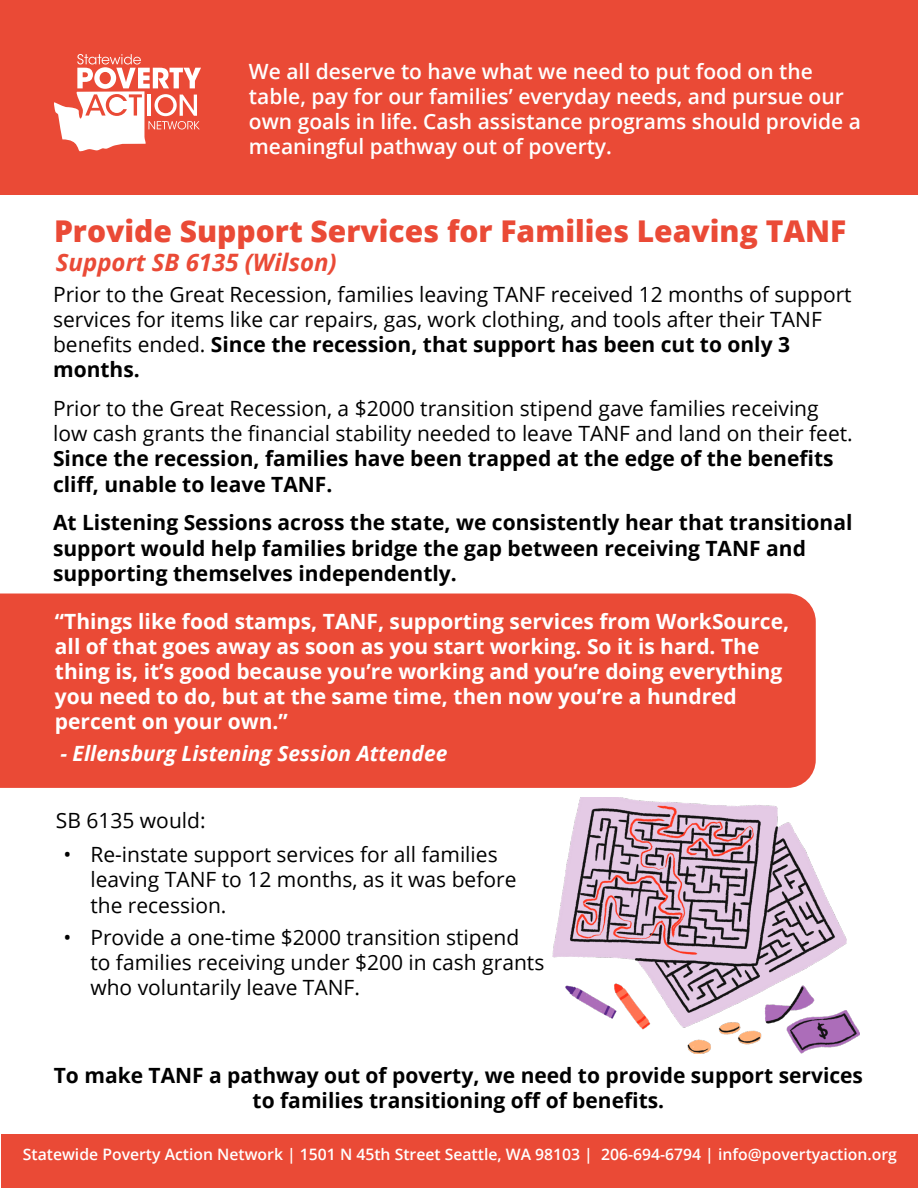
<style>
.page{position:relative;width:918px;height:1188px;background:#fff}
.page>*{position:absolute;margin:0;border:0;box-sizing:border-box;transform-origin:0 0}
.t1{font:800 30px "Open Sans";color:#ea4a36}
.t2{font:italic 700 24px "Open Sans";color:#ea4a36}
.t3{font:21px/25.2px "Open Sans";color:#000}
.t4{font:700 21px/25.2px "Open Sans";color:#000}
.t5{font:700 21px/25.2px "Open Sans";color:#fff}
.t6{font:600 21px/25.2px "Open Sans";color:#fff}
.t7{font:italic 700 21px "Open Sans";color:#fff}
.t8{font:600 15.75px "Open Sans";color:#fff}
.s1{font-weight:700}
</style>
<div class="page">
<div style="left:0;top:0;width:918px;height:194px;background:#ea4a36"></div>
<svg style="left:54px;top:54px;width:147px;height:97px"></svg>
<div style="left:1px;top:1134px;width:916px;height:54px;background:#ea4a36"></div>
<div style="left:0;top:594px;width:816px;height:194px;background:#ea4a36"></div>
<img style="left:553px;top:797px;width:307px;height:257px">
<p class="t6" style="left:249px;top:58px;width:613px">We all deserve to have what we need to put food on the table, pay for our families’ everyday needs, and pursue our own goals in life. Cash assistance programs should provide a meaningful pathway out of poverty.</p>
<h1 class="t1" style="left:54px;top:208px;width:794px">Provide Support Services for Families Leaving TANF</h1>
<p class="t2" style="left:56px;top:245px;width:282px">Support SB 6135 (Wilson)</p>
<p class="t3" style="left:53px;top:281px;width:800px">Prior to the Great Recession, families leaving TANF received 12 months of support services for items like car repairs, gas, work clothing, and tools after their TANF benefits ended. <span class="s1">Since the recession, that support has been cut to only 3 months.</span></p>
<p class="t3" style="left:53px;top:395px;width:801px">Prior to the Great Recession, a $2000 transition stipend gave families receiving low cash grants the financial stability needed to leave TANF and land on their feet.</p>
<p class="t4" style="left:53px;top:446px;width:782px">Since the recession, families have been trapped at the edge of the benefits cliff, unable to leave TANF.</p>
<p class="t4" style="left:53px;top:510px;width:801px">At Listening Sessions across the state, we consistently hear that transitional support would help families bridge the gap between receiving TANF and supporting themselves independently.</p>
<p class="t5" style="left:55px;top:608px;width:736px">“Things like food stamps, TANF, supporting services from WorkSource, all of that goes away as soon as you start working. So it is hard. The thing is, it’s good because you’re working and you’re doing everything you need to do, but at the same time, then now you’re a hundred percent on your own.”</p>
<p class="t7" style="left:60px;top:739px;width:389px">- Ellensburg Listening Session Attendee</p>
<p class="t3" style="left:56px;top:807px;width:151px">SB 6135 would:</p>
<p class="t3" style="left:90px;top:842px;width:428px;text-indent:-27px">• Re-instate support services for all families leaving TANF to 12 months, as it was before the recession.</p>
<p class="t3" style="left:90px;top:924px;width:455px;text-indent:-27px">• Provide a one-time $2000 transition stipend to families receiving under $200 in cash grants who voluntarily leave TANF.</p>
<p class="t4" style="left:54px;top:1062px;width:811px;text-align:center">To make TANF a pathway out of poverty, we need to provide support services to families transitioning off of benefits.</p>
<p class="t8" style="left:23px;top:1143px;width:876px">Statewide Poverty Action Network | 1501 N 45th Street Seattle, WA 98103 | 206-694-6794 | info@povertyaction.org</p>
</div>
